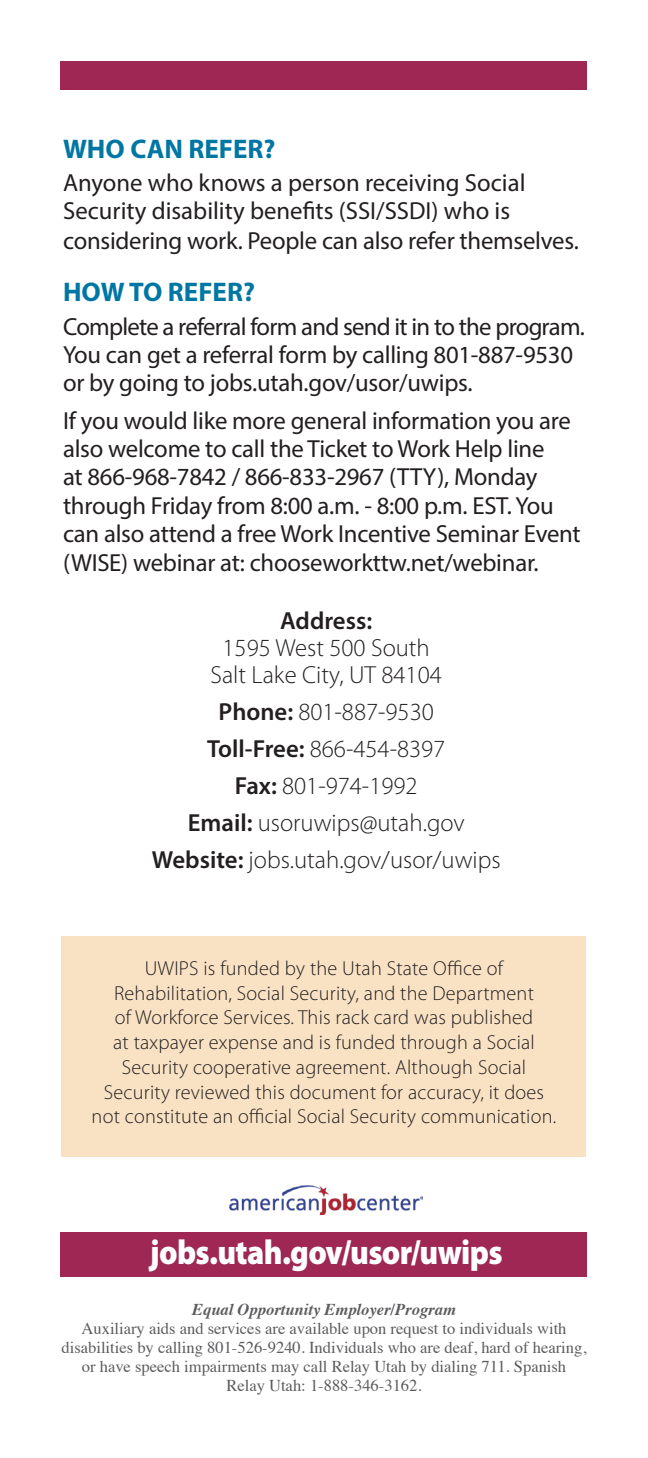
<style>
.page{position:relative;width:648px;height:1458px;background:#fff}
.page>*{position:absolute;margin:0;border:0;box-sizing:border-box;transform-origin:0 0}
.t1{font:900 34.65px "Myriad Pro";letter-spacing:-.02em;color:#fff;scale:.91 1}
.t2{font:700 27px "Myriad Pro";color:#0077a3}
.t3{font:24.75px/28.3px "Myriad Pro";letter-spacing:-.01em;color:#231f20}
.t4{font:300 24.75px/37.1px "Myriad Pro";color:#231f20;text-align:center}
.t5{font:600 24.75px "Myriad Pro";color:#231f20}
.t6{font:300 20.25px/24.8px "Myriad Pro";letter-spacing:.01em;color:#231f20;text-align:center}
.t7{font:16.43px/18.9px "Times";color:#5c5c5f;text-align:center}
.t8{font:italic 700 16.43px "Times";color:#5c5c5f}
.s1{font-weight:600}
</style>
<div class="page">
<div style="left:62px;top:936px;width:524px;height:220px;background:#f9e1c3"></div>
<div style="left:61px;top:61px;width:526px;height:28px;background:#9e2754"></div>
<img style="left:230px;top:1186px;width:193px;height:28px">
<div style="left:61px;top:1233px;width:526px;height:44px;background:#9e2754"></div>
<p class="t2" style="left:63px;top:131px;width:214px">WHO CAN REFER?</p>
<p class="t3" style="left:63px;top:168px;width:517px">Anyone who knows a person receiving Social<br>Security disability benefts (SSI/SSDI) who is considering work. People can also refer themselves.</p>
<p class="t2" style="left:63px;top:275px;width:194px">HOW TO REFER?</p>
<p class="t3" style="left:63px;top:312px;width:524px">Complete a referral form and send it in to the program.<br>You can get a referral form by calling 801-887-9530 or by going to jobs.utah.gov/usor/uwips.</p>
<p class="t3" style="left:63px;top:406px;width:519px">If you would like more general information you are also welcome to call the Ticket to Work Help line<br>at 866-968-7842 / 866-833-2967 (TTY), Monday through Friday from 8:00 a.m. - 8:00 p.m. EST. You can also attend a free Work Incentive Seminar Event (WISE) webinar at: chooseworkttw.net/webinar.</p>
<h4 class="t5" style="left:280px;top:605px;width:94px">Address:</h4>
<p class="t4" style="left:211px;top:634px;width:233px;line-height:27px">1595 West 500 South<br>Salt Lake City, UT 84104</p>
<p class="t4" style="left:152px;top:693px;width:350px"><span class="s1">Phone:</span> 801-887-9530<br><span class="s1">Toll-Free:</span> 866-454-8397<br><span class="s1">Fax:</span> 801-974-1992<br><span class="s1">Email:</span> usoruwips@utah.gov<br><span class="s1">Website:</span> jobs.utah.gov/usor/uwips</p>
<p class="t6" style="left:92px;top:956px;width:466px">UWIPS is funded by the Utah State Ofce of Rehabilitation, Social Security, and the Department<br>of Workforce Services. This rack card was published<br>at taxpayer expense and is funded through a Social Security cooperative agreement. Although Social Security reviewed this document for accuracy, it does not constitute an ofcial Social Security communication.</p>
<p class="t1" style="left:150px;top:1229px;width:389px">jobs.utah.gov/usor/uwips</p>
<p class="t8" style="left:192px;top:1294px;width:265px">Equal Opportunity Employer/Program</p>
<p class="t7" style="left:62px;top:1318px;width:526px">Auxiliary aids and services are available upon request to individuals with disabilities by calling 801-526-9240. Individuals who are deaf, hard of hearing, or have speech impairments may call Relay Utah by dialing 711. Spanish Relay Utah: 1-888-346-3162.</p>
</div>
